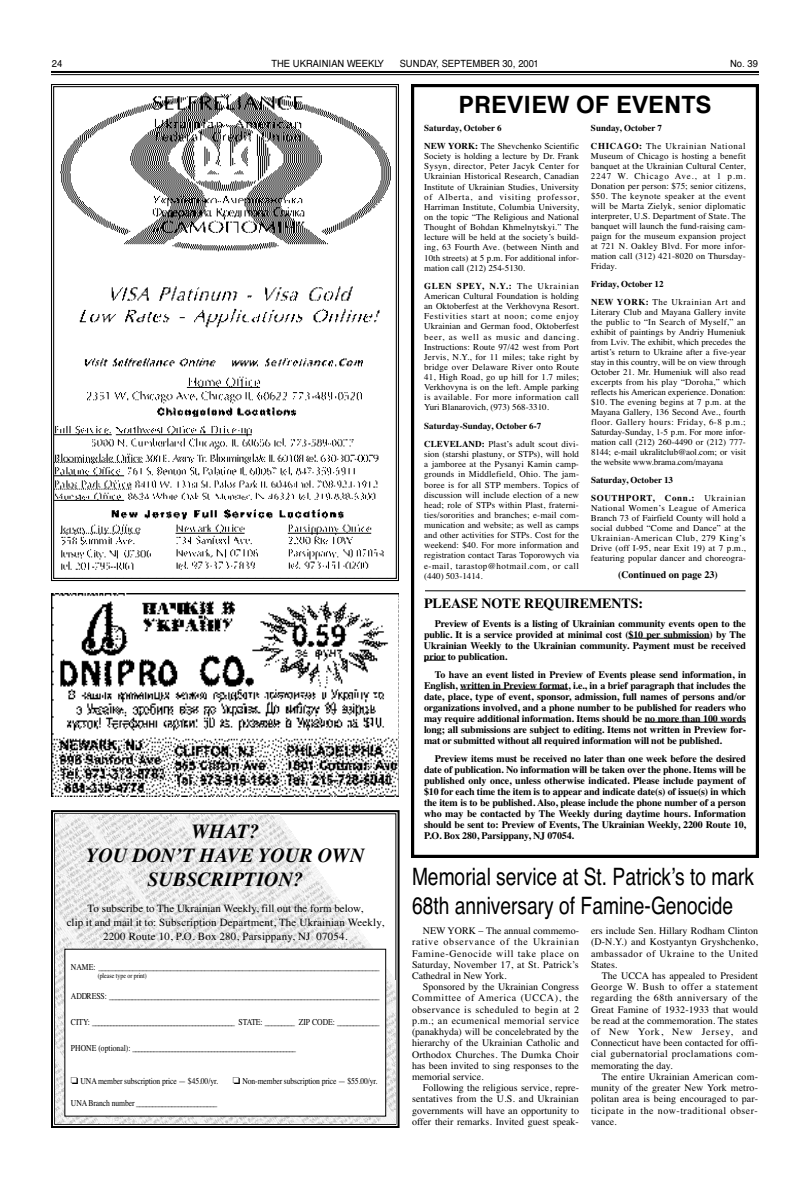
<style>
.page{position:relative;width:810px;height:1188px;background:#fff}
.page>*{position:absolute;margin:0;border:0;box-sizing:border-box;transform-origin:0 0}
.t1{font:24px/28.8px "Helvetica";color:#000;scale:.8 1}
.t2{font:700 24px "Svoboda FAF";color:#000}
.t3{font:italic 700 20px/24px "Times";color:#000;text-align:center}
.t4{font:700 14px "Times";letter-spacing:-.005em;color:#000}
.t5{font:11px/14px "Times";letter-spacing:.015em;color:#000;text-align:center}
.t6{font:700 10px/11px "Times";letter-spacing:-.015em;color:#000;text-align:justify}
.t7{font:10px/11.2px "Times";letter-spacing:.005em;color:#000;text-align:justify}
.t8{font:10px "Svoboda FAF";color:#000;scale:.95 1}
.t9{font:9px/10.1px "Times";color:#000;text-align:justify}
.t10{font:9px "Times";color:#000;scale:.85 1}
.t11{font:700 9px/18px "Times";color:#000}
.t12{font:7px "Times";letter-spacing:-.005em;color:#000;scale:.85 1}
.s1{font-size:9px;color:#fff}
.s2{font-weight:400}
.s3{font-weight:700}
</style>
<div class="page">
<hr style="left:51px;top:71px;width:708px;height:2px;background:#000">
<hr style="left:51px;top:74px;width:708px;height:1px;background:#000">
<div style="left:411px;top:84px;width:348px;height:774px;border:3px solid #000"></div>
<div style="left:51px;top:810px;width:349px;height:318px;border:2px solid #000"></div>
<img style="left:55px;top:814px;width:341px;height:310px">
<div style="left:65px;top:949px;width:321px;height:167px;background:#fff"></div>
<hr style="left:628px;top:638px;width:36px;height:1px;background:#000">
<hr style="left:664px;top:638px;width:46px;height:1px;background:#000">
<svg style="left:424px;top:660px;width:22px;height:1px"></svg>
<hr style="left:460px;top:689px;width:54px;height:1px;background:#000">
<hr style="left:514px;top:689px;width:54px;height:1px;background:#000">
<hr style="left:645px;top:722px;width:30px;height:1px;background:#000">
<hr style="left:675px;top:722px;width:71px;height:1px;background:#000">
<hr style="left:425px;top:591px;width:321px;height:1px;background:#000">
<img style="left:55px;top:92px;width:336px;height:478px">
<img style="left:51px;top:593px;width:348px;height:204px">
<p class="t8" style="left:52px;top:57px;width:13px">24</p>
<p class="t8" style="left:271px;top:57px;width:120px">THE UKRAINIAN WEEKLY</p>
<p class="t8" style="left:400px;top:57px;width:148px">SUNDAY, SEPTEMBER 30, 2001</p>
<p class="t8" style="left:730px;top:57px;width:31px">No. 39</p>
<h1 class="t2" style="left:458px;top:91px;width:255px">PREVIEW OF EVENTS</h1>
<h2 class="t3" style="left:86px;top:819px;width:280px">WHAT?<br>YOU DON’T HAVE YOUR OWN<br>SUBSCRIPTION?</h2>
<p class="t5" style="left:67px;top:901px;width:319px">To subscribe to The Ukrainian Weekly, fill out the form below,<br>clip it and mail it to: Subscription Department, The Ukrainian Weekly,<br>2200 Route 10, P.O. Box 280, Parsippany, NJ 07054.</p>
<p class="t10" style="left:71px;top:961px;width:365px">NAME: __________________________________________________________________________________</p>
<p class="t12" style="left:71px;top:971px;width:91px"><span class="s1">NAME:</span> (please type or print)</p>
<p class="t10" style="left:71px;top:991px;width:365px">ADDRESS: ___________________________________________________________________________________</p>
<p class="t10" style="left:71px;top:1017px;width:365px">CITY: _______________________________________________ STATE: _________ ZIP CODE: _____________</p>
<p class="t10" style="left:71px;top:1043px;width:266px">PHONE (optional): ______________________________________________________</p>
<p class="t10" style="left:71px;top:1075px;width:174px">❏ UNA member subscription price — $45.00/yr.</p>
<p class="t10" style="left:233px;top:1075px;width:172px">❏ Non-member subscription price — $55.00/yr.</p>
<p class="t10" style="left:71px;top:1097px;width:174px">UNA Branch number _________________________</p>
<p class="t11" style="left:424px;top:119px;width:156px;line-height:18.3px">Saturday, October 6<br>NEW YORK: <span class="s2">The Shevchenko Scientific</span></p>
<p class="t9" style="left:424px;top:151px;width:156px">Society is holding a lecture by Dr. Frank Sysyn, director, Peter Jacyk Center for Ukrainian Historical Research, Canadian Institute of Ukrainian Studies, University of Alberta, and visiting professor, Harriman Institute, Columbia University, on the topic “The Religious and National Thought of Bohdan Khmelnytskyi.” The lecture will be held at the society’s build&shy;ing, 63 Fourth Ave. (between Ninth and 10th streets) at 5 p.m. For additional infor&shy;mation call (212) 254-5130.</p>
<p class="t9" style="left:424px;top:281px;width:156px"><span class="s3">GLEN SPEY, N.Y.:</span> The Ukrainian American Cultural Foundation is holding an Oktoberfest at the Verkhovyna Resort.<br>Festivities start at noon; come enjoy Ukrainian and German food, Oktoberfest beer, as well as music and dancing.<br>Instructions: Route 97/42 west from Port Jervis, N.Y., for 11 miles; take right by bridge over Delaware River onto Route 41, High Road, go up hill for 1.7 miles; Verkhovyna is on the left. Ample parking is available. For more information call Yuri Blanarovich, (973) 568-3310.</p>
<p class="t11" style="left:424px;top:416px;width:156px;line-height:18.3px">Saturday-Sunday, October 6-7<br>CLEVELAND: <span class="s2">Plast’s adult scout divi-</span></p>
<p class="t9" style="left:424px;top:449px;width:156px">sion (starshi plastuny, or STPs), will hold a jamboree at the Pysanyi Kamin camp&shy;grounds in Middlefield, Ohio. The jam&shy;boree is for all STP members. Topics of discussion will include election of a new head; role of STPs within Plast, fraterni&shy;ties/sororities and branches; e-mail com&shy;munication and website; as well as camps and other activities for STPs. Cost for the weekend: $40. For more information and registration contact Taras Toporowych via e-mail, tarastop@hotmail.com, or call (440) 503-1414.</p>
<p class="t11" style="left:591px;top:119px;width:156px">Sunday, October 7<br>CHICAGO: <span class="s2">The Ukrainian National</span></p>
<p class="t9" style="left:591px;top:151px;width:156px">Museum of Chicago is hosting a benefit banquet at the Ukrainian Cultural Center, 2247 W. Chicago Ave., at 1 p.m.<br>Donation per person: $75; senior citizens, $50. The keynote speaker at the event will be Marta Zielyk, senior diplomatic interpreter, U.S. Department of State. The banquet will launch the fund-raising cam&shy;paign for the museum expansion project at 721 N. Oakley Blvd. For more infor&shy;mation call (312) 421-8020 on Thursday-Friday.</p>
<p class="t11" style="left:591px;top:275px;width:156px">Friday, October 12<br>NEW YORK: <span class="s2">The Ukrainian Art and</span></p>
<p class="t9" style="left:591px;top:307px;width:156px">Literary Club and Mayana Gallery invite the public to “In Search of Myself,” an exhibit of paintings by Andriy Humeniuk from Lviv. The exhibit, which precedes the artist’s return to Ukraine after a five-year stay in this country, will be on view through October 21. Mr. Humeniuk will also read excerpts from his play “Doroha,” which reflects his American experience. Donation: $10. The evening begins at 7 p.m. at the Mayana Gallery, 136 Second Ave., fourth floor. Gallery hours: Friday, 6-8 p.m.; Saturday-Sunday, 1-5 p.m. For more infor&shy;mation call (212) 260-4490 or (212) 777- 8144; e-mail ukralitclub@aol.com; or visit the website www.brama.com/mayana</p>
<p class="t11" style="left:591px;top:471px;width:156px">Saturday, October 13<br>SOUTHPORT, Conn.: <span class="s2">Ukrainian</span></p>
<p class="t9" style="left:591px;top:503px;width:156px">National Women’s League of America Branch 73 of Fairfield County will hold a social dubbed “Come and Dance” at the Ukrainian-American Club, 279 King’s Drive (off I-95, near Exit 19) at 7 p.m., featuring popular dancer and choreogra-</p>
<p class="t6" style="left:618px;top:569px;width:101px">(Continued on page 23)</p>
<h3 class="t4" style="left:424px;top:594px;width:221px">PLEASE NOTE REQUIREMENTS:</h3>
<p class="t6" style="left:424px;top:618px;width:324px;text-indent:11px">Preview of Events is a listing of Ukrainian community events open to the public. It is a service provided at minimal cost ($10 per submission) by The Ukrainian Weekly to the Ukrainian community. Payment must be received prior to publication.</p>
<p class="t6" style="left:424px;top:669px;width:324px;text-indent:11px">To have an event listed in Preview of Events please send information, in English, written in Preview format, i.e., in a brief paragraph that includes the date, place, type of event, sponsor, admission, full names of persons and/or organizations involved, and a phone number to be published for readers who may require additional information. Items should be no more than 100 words long; all submissions are subject to editing. Items not written in Preview for&shy;mat or submitted without all required information will not be published.</p>
<p class="t6" style="left:424px;top:753px;width:324px;text-indent:11px">Preview items must be received no later than one week before the desired date of publication. No information will be taken over the phone. Items will be published only once, unless otherwise indicated. Please include payment of $10 for each time the item is to appear and indicate date(s) of issue(s) in which the item is to be published. Also, please include the phone number of a person who may be contacted by The Weekly during daytime hours. Information should be sent to: Preview of Events, The Ukrainian Weekly, 2200 Route 10, P.O. Box 280, Parsippany, NJ 07054.</p>
<h1 class="t1" style="left:412px;top:862px;width:429px">Memorial service at St. Patrick’s to mark<br>68th anniversary of Famine-Genocide</h1>
<p class="t7" style="left:412px;top:925px;width:169px;text-indent:11px">NEW YORK – The annual commemo&shy;rative observance of the Ukrainian Famine-Genocide will take place on Saturday, November 17, at St. Patrick’s Cathedral in New York.</p>
<p class="t7" style="left:412px;top:981px;width:169px;text-indent:11px">Sponsored by the Ukrainian Congress Committee of America (UCCA), the observance is scheduled to begin at 2 p.m.; an ecumenical memorial service (panakhyda) will be concelebrated by the hierarchy of the Ukrainian Catholic and Orthodox Churches. The Dumka Choir has been invited to sing responses to the memorial service.</p>
<p class="t7" style="left:412px;top:1082px;width:169px;text-indent:11px">Following the religious service, repre&shy;sentatives from the U.S. and Ukrainian governments will have an opportunity to offer their remarks. Invited guest speak-</p>
<p class="t7" style="left:591px;top:925px;width:169px">ers include Sen. Hillary Rodham Clinton (D-N.Y.) and Kostyantyn Gryshchenko, ambassador of Ukraine to the United States.</p>
<p class="t7" style="left:591px;top:970px;width:169px;text-indent:11px">The UCCA has appealed to President George W. Bush to offer a statement regarding the 68th anniversary of the Great Famine of 1932-1933 that would be read at the commemoration. The states of New York, New Jersey, and Connecticut have been contacted for offi&shy;cial gubernatorial proclamations com&shy;memorating the day.</p>
<p class="t7" style="left:591px;top:1071px;width:169px;text-indent:11px">The entire Ukrainian American com&shy;munity of the greater New York metro&shy;politan area is being encouraged to par&shy;ticipate in the now-traditional obser&shy;vance.</p>
</div>
